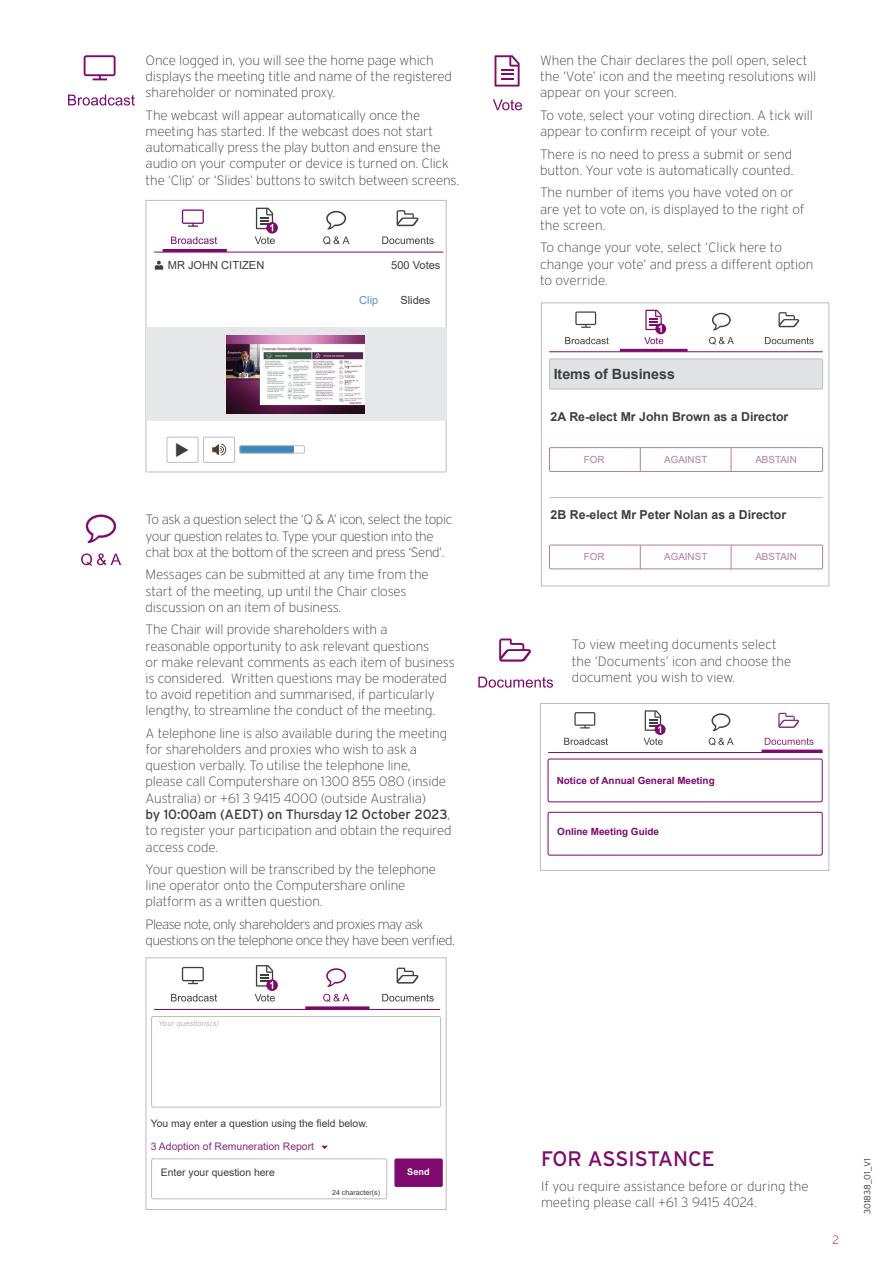
<style>
.page{position:relative;width:893px;height:1263px;background:#fff}
.page>*{position:absolute;margin:0;border:0;box-sizing:border-box;transform-origin:0 0}
.t1{font:21px "Interstate";color:#7e0a6d}
.t2{font:700 14.1px "Arial";color:#3e3e3f}
.t3{font:200 13.5px/16.2px "Interstate";letter-spacing:-.01em;color:#3e3e3f}
.t4{font:200 13.5px/16.2px "Interstate";letter-spacing:-.03em;color:#3e3e3f}
.t5{font:200 13.5px/16.2px "Interstate";letter-spacing:-.04em;color:#3e3e3f}
.t6{font:700 12.3px "Arial";color:#3e3e3f}
.t7{font:200 12px "Interstate";color:#7e0a6d}
.t8{font:11.1px "Arial";color:#3e3e3f}
.t9{font:11.1px "Arial";color:#5891c5}
.t10{font:10.35px "Arial";color:#3e3e3f}
.t11{font:10.35px "Arial";color:#872977}
.t12{font:700 9.9px "Arial";color:#7e0a6d}
.t13{font:9.9px "Arial";color:#af7da9}
.t14{font:700 9.15px "Arial";color:#fff}
.t15{font:300 9px "Interstate";color:#3e3e3f}
.t16{font:italic 7.8px "Arial";color:#bcbdc0}
.t17{font:7.2px "Arial";color:#3e3e3f}
.s1{font-weight:400}
.s2{font-family:"Arial";font-weight:400}
</style>
<div class="page">
<svg style="left:84px;top:55px;width:32px;height:25px"></svg>
<svg style="left:68px;top:95px;width:67px;height:11px"></svg>
<svg style="left:493px;top:99px;width:29px;height:11px"></svg>
<svg style="left:495px;top:55px;width:25px;height:32px"></svg>
<svg style="left:575px;top:311px;width:21px;height:17px"></svg>
<svg style="left:565px;top:337px;width:44px;height:7px"></svg>
<svg style="left:709px;top:337px;width:25px;height:8px"></svg>
<svg style="left:712px;top:313px;width:19px;height:17px"></svg>
<svg style="left:765px;top:337px;width:49px;height:7px"></svg>
<svg style="left:778px;top:312px;width:22px;height:15px"></svg>
<div style="left:541px;top:303px;width:288px;height:283px;border:1px solid #bcbdc0"></div>
<div style="left:655px;top:323px;width:11px;height:11px;background:#7e0a6d;border-radius:50%"></div>
<svg style="left:644px;top:310px;width:19px;height:34px"></svg>
<hr style="left:549px;top:351px;width:274px;height:1px;background:#7e0a6d">
<hr style="left:620px;top:349px;width:68px;height:3px;background:#7e0a6d">
<div style="left:549px;top:359px;width:274px;height:30px;background:#e1e2e4"></div>
<div style="left:549px;top:359px;width:274px;height:30px;border:1px solid #bcbdc0"></div>
<hr style="left:550px;top:497px;width:273px;height:1px;background:#bcbdc0">
<div style="left:549px;top:447px;width:274px;height:25px;border:1px solid #af7da9"></div>
<svg style="left:640px;top:448px;width:1px;height:24px"></svg>
<svg style="left:731px;top:448px;width:1px;height:24px"></svg>
<div style="left:549px;top:545px;width:274px;height:24px;border:1px solid #af7da9"></div>
<svg style="left:640px;top:545px;width:1px;height:24px"></svg>
<svg style="left:731px;top:545px;width:1px;height:24px"></svg>
<div style="left:548px;top:812px;width:274px;height:43px;border:1px solid #7e0a6d;border-radius:2px"></div>
<div style="left:540px;top:703px;width:289px;height:168px;border:1px solid #bcbdc0"></div>
<svg style="left:574px;top:712px;width:21px;height:16px"></svg>
<svg style="left:564px;top:738px;width:44px;height:7px"></svg>
<svg style="left:709px;top:738px;width:25px;height:7px"></svg>
<svg style="left:711px;top:713px;width:19px;height:18px"></svg>
<svg style="left:765px;top:738px;width:48px;height:7px"></svg>
<svg style="left:778px;top:713px;width:22px;height:15px"></svg>
<svg style="left:655px;top:724px;width:11px;height:11px"></svg>
<svg style="left:644px;top:710px;width:19px;height:35px"></svg>
<hr style="left:548px;top:752px;width:275px;height:1px;background:#7e0a6d">
<hr style="left:761px;top:750px;width:61px;height:2px;background:#7e0a6d">
<div style="left:548px;top:759px;width:274px;height:43px;border:1px solid #7e0a6d;border-radius:2px"></div>
<div style="left:167px;top:437px;width:31px;height:26px;border:1px solid #bcbdc0;border-radius:2px"></div>
<div style="left:203px;top:437px;width:32px;height:26px;border:1px solid #bcbdc0;border-radius:2px"></div>
<svg style="left:212px;top:444px;width:14px;height:12px"></svg>
<svg style="left:182px;top:209px;width:22px;height:18px"></svg>
<svg style="left:171px;top:237px;width:46px;height:7px"></svg>
<svg style="left:323px;top:236px;width:26px;height:9px"></svg>
<svg style="left:326px;top:211px;width:20px;height:19px"></svg>
<svg style="left:382px;top:236px;width:52px;height:8px"></svg>
<svg style="left:397px;top:210px;width:22px;height:16px"></svg>
<div style="left:146px;top:200px;width:300px;height:272px;border:1px solid #bcbdc0"></div>
<svg style="left:266px;top:222px;width:12px;height:12px"></svg>
<svg style="left:255px;top:208px;width:20px;height:36px"></svg>
<hr style="left:154px;top:252px;width:289px;height:1px;background:#7e0a6d">
<hr style="left:163px;top:249px;width:64px;height:3px;background:#7e0a6d">
<svg style="left:155px;top:260px;width:8px;height:10px"></svg>
<div style="left:146px;top:328px;width:300px;height:93px;background:#e6e7e9"></div>
<img style="left:227px;top:335px;width:138px;height:78px">
<div style="left:239px;top:445px;width:55px;height:8px;background:#3b87bf;border-radius:2px"></div>
<div style="left:239px;top:445px;width:66px;height:8px;border:1px solid #bcbdc0;border-radius:2px"></div>
<svg style="left:81px;top:553px;width:40px;height:13px"></svg>
<svg style="left:86px;top:514px;width:30px;height:29px"></svg>
<div style="left:146px;top:957px;width:300px;height:253px;border:1px solid #bcbdc0"></div>
<div style="left:151px;top:1016px;width:290px;height:91px;border:1px solid #bcbdc0;border-radius:2px"></div>
<svg style="left:182px;top:967px;width:22px;height:17px"></svg>
<svg style="left:171px;top:994px;width:46px;height:7px"></svg>
<svg style="left:323px;top:994px;width:26px;height:8px"></svg>
<svg style="left:326px;top:968px;width:20px;height:19px"></svg>
<svg style="left:382px;top:994px;width:52px;height:7px"></svg>
<svg style="left:397px;top:968px;width:22px;height:15px"></svg>
<svg style="left:266px;top:979px;width:12px;height:12px"></svg>
<svg style="left:255px;top:965px;width:20px;height:36px"></svg>
<hr style="left:154px;top:1009px;width:286px;height:1px;background:#7e0a6d">
<hr style="left:305px;top:1006px;width:64px;height:3px;background:#7e0a6d">
<div style="left:151px;top:1158px;width:236px;height:41px;border:1px solid #bcbdc0;border-radius:2px"></div>
<div style="left:394px;top:1158px;width:49px;height:29px;background:#7e0a6d;border-radius:2px"></div>
<svg style="left:478px;top:677px;width:75px;height:11px"></svg>
<svg style="left:499px;top:638px;width:32px;height:24px"></svg>
<p class="t3" style="left:146px;top:52px;width:308px">Once logged in, you will see the home page which displays the meeting title and name of the registered shareholder or nominated proxy.</p>
<p class="t3" style="left:146px;top:107px;width:315px">The webcast will appear automatically once the meeting has started. If the webcast does not start automatically press the play button and ensure the audio on your computer or device is turned on. Click the ‘Clip’ or ‘Slides’ buttons to switch between screens.</p>
<p class="t8" style="left:168px;top:257px;width:98px">MR JOHN CITIZEN</p>
<p class="t8" style="left:391px;top:257px;width:51px">500 Votes</p>
<p class="t9" style="left:359px;top:292px;width:21px">Clip</p>
<p class="t8" style="left:400px;top:292px;width:32px">Slides</p>
<p class="t4" style="left:146px;top:511px;width:308px">To ask a question select the ‘Q &amp; A’ icon, select the topic your question relates to. Type your question into the chat box at the bottom of the screen and press ‘Send’.</p>
<p class="t3" style="left:146px;top:566px;width:285px">Messages can be submitted at any time from the start of the meeting, up until the Chair closes discussion on an item of business.</p>
<p class="t3" style="left:146px;top:621px;width:311px">The Chair will provide shareholders with a reasonable opportunity to ask relevant questions<br>or make relevant comments as each item of business is considered. Written questions may be moderated to avoid repetition and summarised, if particularly lengthy, to streamline the conduct of the meeting.</p>
<p class="t3" style="left:146px;top:725px;width:308px">A telephone line is also available during the meeting for shareholders and proxies who wish to ask a question verbally. To utilise the telephone line,<br>please call Computershare on 1300 855 080 (inside Australia) or +61 3 9415 4000 (outside Australia)<br><span class="s1">by 10:00am (AEDT) on T</span><span class="s2">hursday</span> <span class="s1">12 October 2023</span>, to register your participation and obtain the required access code.</p>
<p class="t3" style="left:146px;top:861px;width:292px">Your question will be transcribed by the telephone line operator onto the Computershare online platform as a written question.</p>
<p class="t5" style="left:146px;top:916px;width:311px">Please note, only shareholders and proxies may ask questions on the telephone once they have been verified.</p>
<p class="t16" style="left:158px;top:1018px;width:62px">Your questions(s)</p>
<p class="t10" style="left:151px;top:1117px;width:219px">You may enter a question using the field below.</p>
<p class="t11" style="left:151px;top:1139px;width:165px">3 Adoption of Remuneration Report</p>
<p class="t10" style="left:161px;top:1165px;width:116px">Enter your question here</p>
<p class="t14" style="left:407px;top:1166px;width:24px">Send</p>
<p class="t17" style="left:332px;top:1187px;width:49px">24 character(s)</p>
<p class="t3" style="left:540px;top:52px;width:278px">When the Chair declares the poll open, select the ‘Vote’ icon and the meeting resolutions will appear on your screen.</p>
<p class="t3" style="left:540px;top:107px;width:274px">To vote, select your voting direction. A tick will appear to confirm receipt of your vote.</p>
<p class="t3" style="left:540px;top:146px;width:255px">There is no need to press a submit or send button. Your vote is automatically counted.</p>
<p class="t3" style="left:540px;top:185px;width:266px">The number of items you have voted on or are yet to vote on, is displayed to the right of the screen.</p>
<p class="t3" style="left:540px;top:240px;width:275px">To change your vote, select ‘Click here to change your vote’ and press a different option to override.</p>
<p class="t2" style="left:554px;top:364px;width:123px">Items of Business</p>
<p class="t6" style="left:551px;top:408px;width:239px">2A Re-elect Mr John Brown as a Director</p>
<p class="t13" style="left:584px;top:453px;width:22px">FOR</p>
<p class="t13" style="left:664px;top:453px;width:45px">AGAINST</p>
<p class="t13" style="left:755px;top:453px;width:43px">ABSTAIN</p>
<p class="t6" style="left:551px;top:505px;width:237px">2B Re-elect Mr Peter Nolan as a Director</p>
<p class="t13" style="left:584px;top:550px;width:22px">FOR</p>
<p class="t13" style="left:664px;top:550px;width:45px">AGAINST</p>
<p class="t13" style="left:755px;top:550px;width:43px">ABSTAIN</p>
<p class="t3" style="left:572px;top:636px;width:221px">To view meeting documents select the ‘Documents’ icon and choose the document you wish to view.</p>
<p class="t12" style="left:557px;top:773px;width:159px">Notice of Annual General Meeting</p>
<p class="t12" style="left:557px;top:824px;width:103px">Online Meeting Guide</p>
<h1 class="t1" style="left:541px;top:1147px;width:175px">FOR ASSISTANCE</h1>
<p class="t3" style="left:541px;top:1178px;width:269px">If you require assistance before or during the meeting please call +61 3 9415 4024.</p>
<p class="t7" style="left:832px;top:1233px;width:8px">2</p>
<p class="t15" style="left:862px;top:1214px;width:58px;rotate:-90deg">301838_01_V1</p>
</div>
